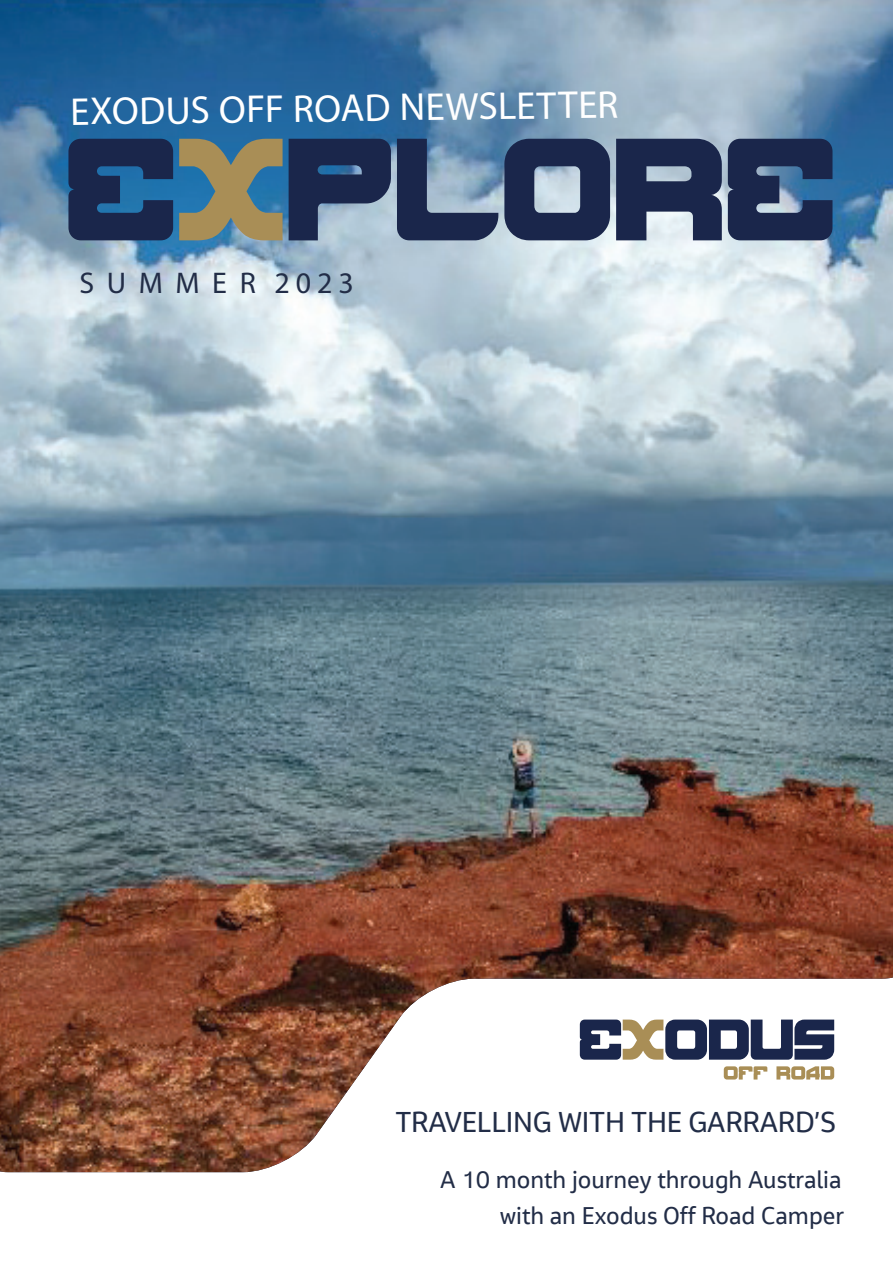
<style>
.page{position:relative;width:893px;height:1263px;background:#fff}
.page>*{position:absolute;margin:0;border:0;box-sizing:border-box;transform-origin:0 0}
.t1{font:39px "Myriad Pro";color:#fff}
.t2{font:30px "Myriad Pro";letter-spacing:.42em;color:#222d47}
.t3{font:28.5px "Jacobs Chronos";letter-spacing:-.01em;color:#222d47}
.t4{font:24px/36px "Jacobs Chronos";color:#222d47;text-align:right}
</style>
<div class="page">
<img style="left:0;top:0;width:893px;height:1172px">
<svg style="left:68px;top:139px;width:105px;height:101px;background:#1b365f"></svg>
<svg style="left:728px;top:139px;width:104px;height:101px;background:#2a3d61"></svg>
<svg style="left:504px;top:139px;width:106px;height:101px;background:#42506f"></svg>
<svg style="left:397px;top:139px;width:101px;height:101px;background:#546a89"></svg>
<svg style="left:616px;top:139px;width:106px;height:101px;background:#404c6b"></svg>
<svg style="left:179px;top:139px;width:104px;height:101px;background:#7c8574"></svg>
<svg style="left:289px;top:139px;width:102px;height:101px;background:#435474"></svg>
<svg style="left:724px;top:1066px;width:43px;height:13px"></svg>
<svg style="left:776px;top:1066px;width:58px;height:13px"></svg>
<svg style="left:580px;top:1019px;width:254px;height:41px"></svg>
<h1 class="t1" style="left:70px;top:89px;width:549px;rotate:-1deg">EXODUS OFF ROAD NEWSLETTER</h1>
<p class="t2" style="left:79px;top:264px;width:276px">SUMMER 2023</p>
<p class="t3" style="left:396px;top:1105px;width:442px">TRAVELLING WITH THE GARRARD’S</p>
<p class="t4" style="left:440px;top:1161px;width:405px">A 10 month journey through Australia with an Exodus Off Road Camper</p>
</div>
